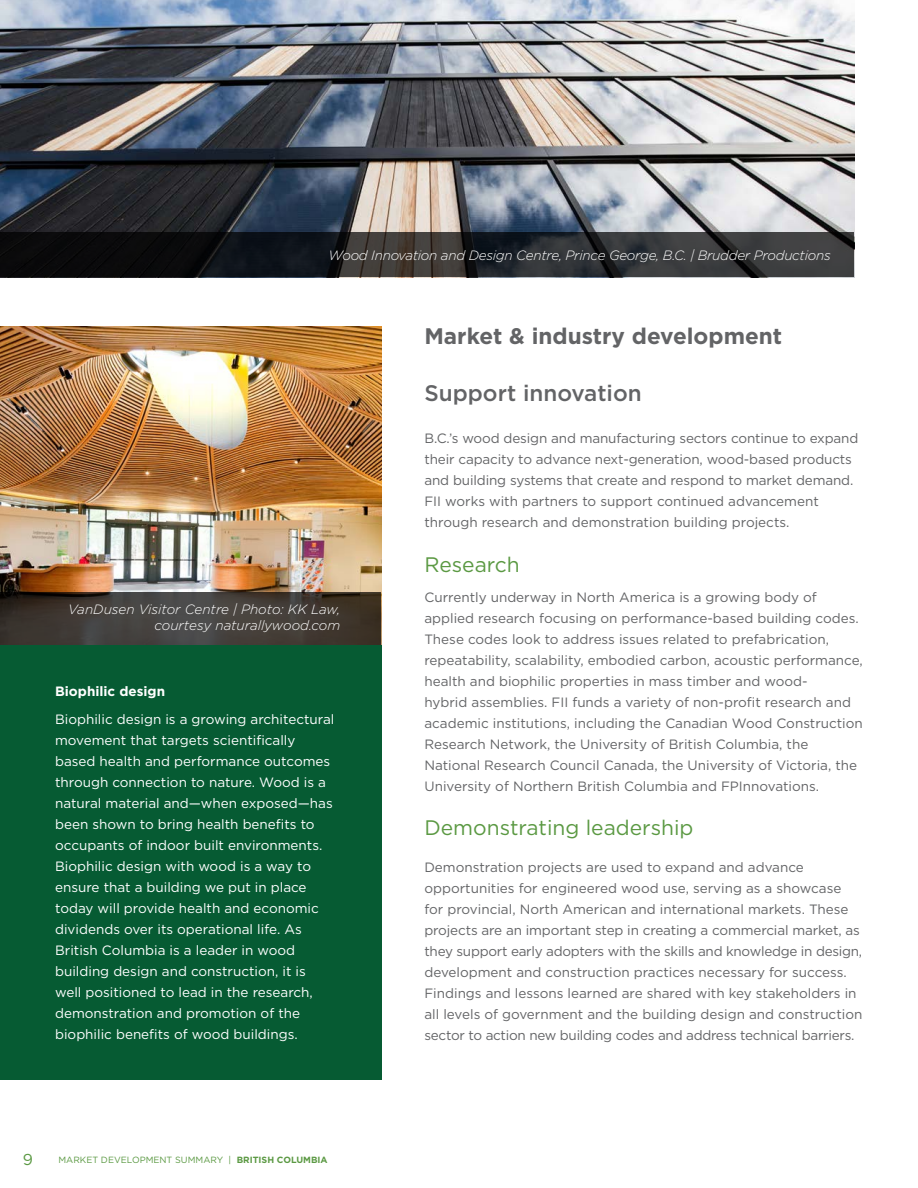
<style>
.page{position:relative;width:918px;height:1188px;background:#fff}
.page>*{position:absolute;margin:0;border:0;box-sizing:border-box;transform-origin:0 0}
.t1{font:700 22.5px "Gotham";color:#636466}
.t2{font:500 22.5px "Gotham";color:#636466}
.t3{font:21px "Gotham";color:#5b9943}
.t4{font:15.75px "Gotham";color:#5b9943}
.t5{font:13.5px/21px "Gotham";color:#636466}
.t6{font:13.5px/21px "Gotham";color:#fff}
.t7{font:italic 300 13.5px "Gotham";letter-spacing:-.02em;color:#fff}
.t8{font:italic 300 13.5px/16.2px "Gotham";color:#fff;text-align:right}
.t9{font:700 13.5px "Gotham";color:#fff}
.t10{font:9px "Gotham";color:#5b9943}
.s1{font-weight:700}
</style>
<div class="page">
<img style="left:0;top:326px;width:381px;height:266px">
<img style="left:0;top:0;width:854px;height:233px">
<svg style="left:0;top:233px;width:854px;height:44px;background:#232426"></svg>
<svg style="left:0;top:592px;width:381px;height:53px;background:#403b36"></svg>
<div style="left:0;top:645px;width:381px;height:435px;background:#065b33"></div>
<p class="t7" style="left:329px;top:247px;width:504px">Wood Innovation and Design Centre, Prince George, B.C. | Brudder Productions</p>
<h1 class="t1" style="left:424px;top:321px;width:359px">Market &amp; industry development</h1>
<h1 class="t2" style="left:424px;top:378px;width:219px">Support innovation</h1>
<p class="t5" style="left:424px;top:428px;width:436px">B.C.’s wood design and manufacturing sectors continue to expand their capacity to advance next-generation, wood-based products and building systems that create and respond to market demand.<br>FII works with partners to support continued advancement through research and demonstration building projects.</p>
<h2 class="t3" style="left:424px;top:551px;width:97px">Research</h2>
<p class="t8" style="left:68px;top:601px;width:273px">VanDusen Visitor Centre | Photo: KK Law, courtesy naturallywood.com</p>
<p class="t5" style="left:424px;top:587px;width:440px">Currently underway in North America is a growing body of applied research focusing on performance-based building codes.<br>These codes look to address issues related to prefabrication, repeatability, scalability, embodied carbon, acoustic performance, health and biophilic properties in mass timber and wood-<br>hybrid assemblies. FII funds a variety of non-profit research and academic institutions, including the Canadian Wood Construction Research Network, the University of British Columbia, the National Research Council Canada, the University of Victoria, the University of Northern British Columbia and FPInnovations.</p>
<p class="t9" style="left:55px;top:682px;width:112px">Biophilic design</p>
<p class="t6" style="left:55px;top:708px;width:281px">Biophilic design is a growing architectural movement that targets scientifically based health and performance outcomes through connection to nature. Wood is a natural material and—when exposed—has been shown to bring health benefits to occupants of indoor built environments.<br>Biophilic design with wood is a way to ensure that a building we put in place today will provide health and economic dividends over its operational life. As British Columbia is a leader in wood building design and construction, it is well positioned to lead in the research, demonstration and promotion of the biophilic benefits of wood buildings.</p>
<h2 class="t3" style="left:424px;top:815px;width:271px">Demonstrating leadership</h2>
<p class="t5" style="left:424px;top:856px;width:439px">Demonstration projects are used to expand and advance opportunities for engineered wood use, serving as a showcase for provincial, North American and international markets. These projects are an important step in creating a commercial market, as they support early adopters with the skills and knowledge in design, development and construction practices necessary for success.<br>Findings and lessons learned are shared with key stakeholders in all levels of government and the building design and construction sector to action new building codes and address technical barriers.</p>
<p class="t4" style="left:23px;top:1150px;width:12px">9</p>
<p class="t10" style="left:58px;top:1154px;width:271px">MARKET DEVELOPMENT SUMMARY | <span class="s1">BRITISH COLUMBIA</span></p>
</div>
